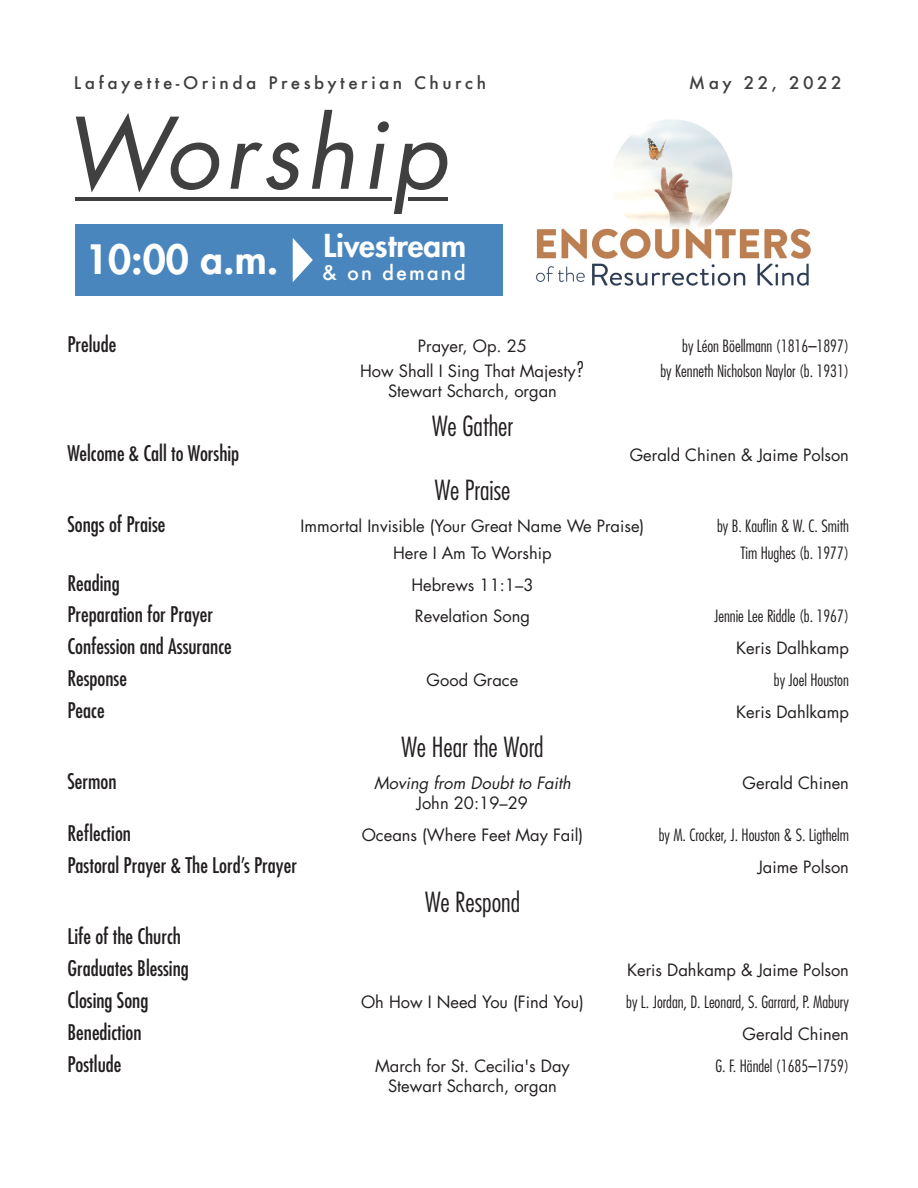
<style>
.page{position:relative;width:918px;height:1188px;background:#fff}
.page>*{position:absolute;margin:0;border:0;box-sizing:border-box;transform-origin:0 0}
.t1{font:italic 95.7px "Futura LT";letter-spacing:.05em;color:#404040}
.t2{font:800 39.3px "Futura LT";color:#fff}
.t3{font:800 30.75px "Futura LT";color:#fff}
.t4{font:300 condensed 27px "Futura LT";color:#231f20}
.t5{font:condensed 21px "Futura LT";color:#231f20}
.t6{font:500 16.8px "Futura";letter-spacing:.2em;color:#404040}
.t7{font:16.5px "Futura LT";color:#231f20}
.t8{font:300 condensed 16.5px "Futura LT";color:#231f20}
.t9{font:italic 16.5px "Futura LT";color:#231f20}
.s1{font-weight:300;font-stretch:condensed;font-size:21px}
</style>
<div class="page">
<div style="left:75px;top:224px;width:437px;height:72px;background:#4a86be"></div>
<img style="left:503px;top:119px;width:308px;height:177px">
<svg style="left:293px;top:238px;width:20px;height:44px"></svg>
<hr style="left:75px;top:197px;width:316px;height:4px;background:#404040">
<hr style="left:409px;top:197px;width:39px;height:4px;background:#404040">
<p class="t6" style="left:74px;top:71px;width:414px">Lafayette-Orinda Presbyterian Church</p>
<p class="t6" style="left:689px;top:71px;width:154px">May 22, 2022</p>
<p class="t1" style="left:63px;top:92px;width:386px">Worship</p>
<p class="t3" style="left:324px;top:225px;width:144px">Livestream</p>
<p class="t2" style="left:85px;top:233px;width:382px">10:00 a.m. <sub>&amp;</sub> <sub>on</sub> <sub>demand</sub></p>
<p class="t5" style="left:68px;top:331px;width:50px">Prelude</p>
<p class="t7" style="left:418px;top:335px;width:111px">Prayer, Op. 25</p>
<p class="t8" style="left:682px;top:336px;width:168px">by Léon Böellmann (1816–1897)</p>
<p class="t7" style="left:360px;top:360px;width:226px">How Shall I Sing That Majesty<span class="s1">?</span></p>
<p class="t8" style="left:661px;top:361px;width:190px">by Kenneth Nicholson Naylor (b. 1931)</p>
<p class="t7" style="left:388px;top:380px;width:170px">Stewart Scharch, organ</p>
<p class="t4" style="left:432px;top:410px;width:83px">We Gather</p>
<p class="t5" style="left:68px;top:441px;width:173px">Welcome &amp; Call to Worship</p>
<p class="t7" style="left:630px;top:444px;width:221px">Gerald Chinen &amp; Jaime Polson</p>
<p class="t4" style="left:434px;top:474px;width:78px">We Praise</p>
<p class="t5" style="left:68px;top:512px;width:99px">Songs of Praise</p>
<p class="t7" style="left:301px;top:515px;width:345px">Immortal Invisible (Your Great Name We Praise)</p>
<p class="t8" style="left:717px;top:516px;width:133px">by B. Kauflin &amp; W. C. Smith</p>
<p class="t7" style="left:393px;top:542px;width:160px">Here I Am To Worship</p>
<p class="t8" style="left:740px;top:543px;width:110px">Tim Hughes (b. 1977)</p>
<p class="t5" style="left:68px;top:570px;width:54px">Reading</p>
<p class="t7" style="left:411px;top:574px;width:124px">Hebrews 11:1–3</p>
<p class="t5" style="left:68px;top:602px;width:147px">Preparation for Prayer</p>
<p class="t7" style="left:415px;top:606px;width:117px">Revelation Song</p>
<p class="t8" style="left:714px;top:607px;width:136px">Jennie Lee Riddle (b. 1967)</p>
<p class="t5" style="left:68px;top:634px;width:166px">Confession and Assurance</p>
<p class="t7" style="left:736px;top:638px;width:114px">Keris Dalhkamp</p>
<p class="t5" style="left:68px;top:666px;width:61px">Response</p>
<p class="t7" style="left:427px;top:670px;width:93px">Good Grace</p>
<p class="t8" style="left:774px;top:671px;width:77px">by Joel Houston</p>
<p class="t5" style="left:68px;top:698px;width:39px">Peace</p>
<p class="t7" style="left:736px;top:702px;width:114px">Keris Dahlkamp</p>
<p class="t4" style="left:401px;top:732px;width:144px">We Hear the Word</p>
<p class="t5" style="left:68px;top:769px;width:51px">Sermon</p>
<p class="t9" style="left:374px;top:773px;width:198px">Moving from Doubt to Faith</p>
<p class="t7" style="left:743px;top:773px;width:108px">Gerald Chinen</p>
<p class="t7" style="left:417px;top:793px;width:113px">John 20:19–29</p>
<p class="t5" style="left:68px;top:821px;width:65px">Reflection</p>
<p class="t7" style="left:362px;top:825px;width:223px">Oceans (Where Feet May Fail)</p>
<p class="t8" style="left:659px;top:825px;width:192px">by M. Crocker, J. Houston &amp; S. Ligthelm</p>
<p class="t5" style="left:68px;top:853px;width:231px">Pastoral Prayer &amp; The Lord’s Prayer</p>
<p class="t7" style="left:758px;top:857px;width:93px">Jaime Polson</p>
<p class="t4" style="left:425px;top:886px;width:97px">We Respond</p>
<p class="t5" style="left:68px;top:924px;width:115px">Life of the Church</p>
<p class="t5" style="left:68px;top:956px;width:123px">Graduates Blessing</p>
<p class="t7" style="left:627px;top:960px;width:223px">Keris Dahkamp &amp; Jaime Polson</p>
<p class="t5" style="left:68px;top:988px;width:82px">Closing Song</p>
<p class="t7" style="left:361px;top:992px;width:224px">Oh How I Need You (Find You)</p>
<p class="t8" style="left:626px;top:992px;width:224px">by L. Jordan, D. Leonard, S. Garrard, P. Mabury</p>
<p class="t5" style="left:68px;top:1020px;width:76px">Benediction</p>
<p class="t7" style="left:743px;top:1024px;width:108px">Gerald Chinen</p>
<p class="t5" style="left:68px;top:1052px;width:55px">Postlude</p>
<p class="t7" style="left:375px;top:1055px;width:196px">March for St. Cecilia's Day</p>
<p class="t8" style="left:715px;top:1056px;width:135px">G. F. Händel (1685–1759)</p>
<p class="t7" style="left:388px;top:1075px;width:170px">Stewart Scharch, organ</p>
</div>
